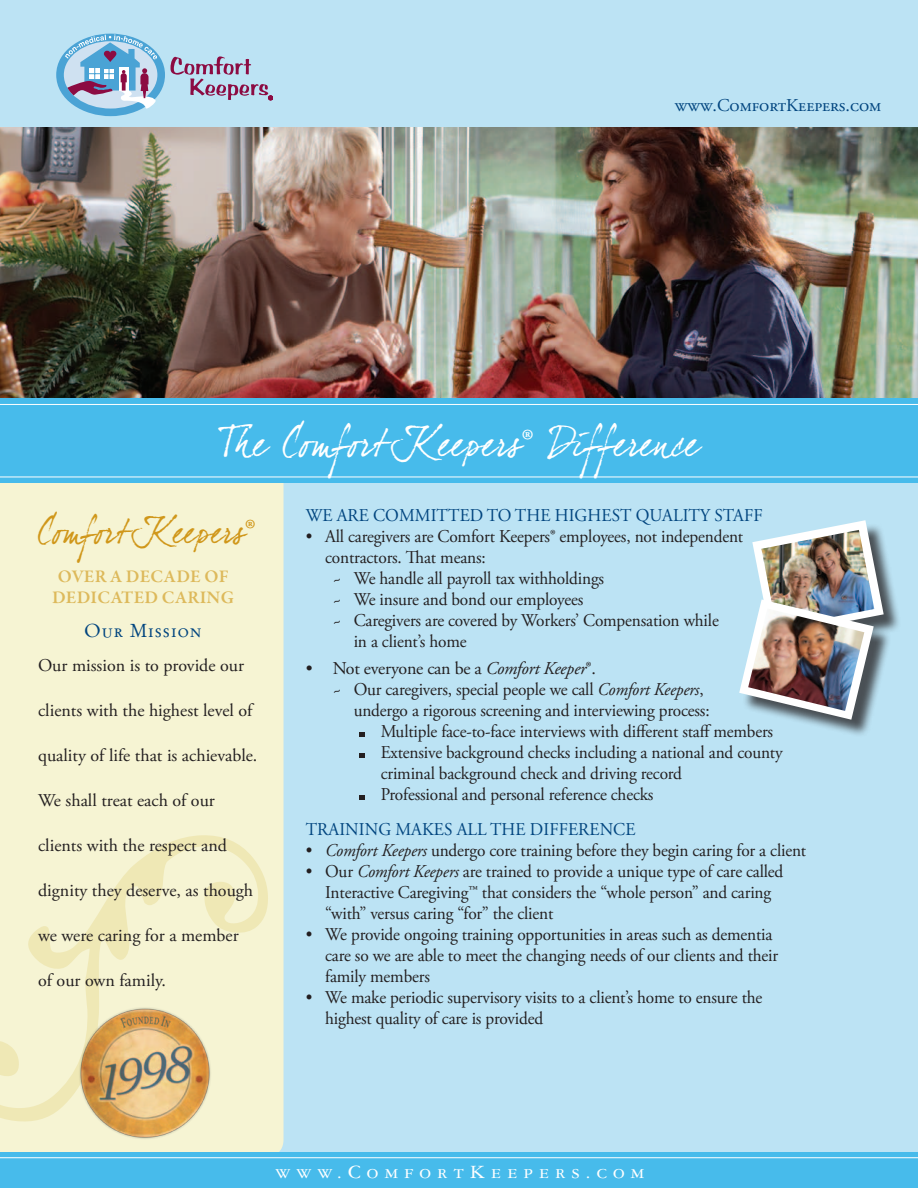
<style>
.page{position:relative;width:918px;height:1188px;background:#bce3f4}
.page>*{position:absolute;margin:0;border:0;box-sizing:border-box;transform-origin:0 0}
.t1{font:39px "Dear Joefour";letter-spacing:.015em;color:#fff;scale:.87 1}
.t2{font:34.5px "Dear Joefour";color:#d0971a;scale:.87 1}
.t3{font:19.95px "Garamond Three SC";letter-spacing:.28em;color:#fff;scale:1.05 1}
.t4{font:19.5px "Garamond No 2 SCT";letter-spacing:.05em;color:#01457f}
.t5{font:18px/21px "Adobe Garamond Pro";letter-spacing:-.01em;color:#231f20;scale:.96 1}
.t6{font:18px "Adobe Garamond Pro";letter-spacing:-.01em;color:#231f20}
.t7{font:18px "Adobe Garamond Pro";letter-spacing:.005em;color:#01457f;scale:.96 1}
.t8{font:600 18px/21px "Garamond Premr Pro";letter-spacing:.015em;color:#ddb95b;text-align:center}
.t9{font:18px "Adobe Garamond Pro";letter-spacing:.005em;color:#01457f}
.s1{font-family:"Adobe Garamond Pro"}
.s2{font-style:italic}
</style>
<div class="page">
<div style="left:0;top:483px;width:284px;height:669px;background:#f6f4d3"></div>
<svg style="left:0;top:835px;width:269px;height:288px;background:#f4f1cd"></svg>
<img style="left:0;top:128px;width:918px;height:271px">
<div style="left:56px;top:34px;width:109px;height:82px;background:#4aa3d5;border-radius:50%"></div>
<svg style="left:64px;top:34px;width:94px;height:77px"></svg>
<svg style="left:171px;top:56px;width:102px;height:44px"></svg>
<svg style="left:360px;top:732px;width:5px;height:5px"></svg>
<svg style="left:360px;top:753px;width:5px;height:5px"></svg>
<svg style="left:360px;top:795px;width:5px;height:5px"></svg>
<div style="left:0;top:399px;width:918px;height:84px;background:#47bbeb"></div>
<hr style="left:0;top:477px;width:918px;height:1px;background:#fff">
<hr style="left:0;top:404px;width:918px;height:1px;background:#fff">
<div style="left:755px;top:522px;width:146px;height:132px;background:#231f20;opacity:.75"></div>
<div style="left:741px;top:602px;width:150px;height:135px;background:#231f20;opacity:.75"></div>
<img style="left:739px;top:520px;width:145px;height:200px">
<img style="left:748px;top:609px;width:116px;height:102px">
<div style="left:0;top:1152px;width:918px;height:36px;background:#47bbeb"></div>
<hr style="left:0;top:1157px;width:918px;height:1px;background:#fff">
<img style="left:74px;top:1003px;width:141px;height:141px">
<p class="t9" style="left:675px;top:95px;width:208px">www.ComfortKeepers.com</p>
<h1 class="t1" style="left:219px;top:420px;width:553px">Th e Comfort Keepers<span class="s1">®</span> Difference</h1>
<h2 class="t2" style="left:38px;top:510px;width:252px">Comfort Keepers<span class="s1">®</span></h2>
<p class="t8" style="left:52px;top:566px;width:184px">OVER A DECADE OF<br>DEDICATED CARING</p>
<p class="t4" style="left:85px;top:620px;width:118px">Our Mission</p>
<p class="t6" style="left:38px;top:654px;width:207px">Our mission is to provide our</p>
<p class="t6" style="left:38px;top:699px;width:218px">clients with the highest level of</p>
<p class="t6" style="left:38px;top:744px;width:221px">quality of life that is achievable.</p>
<p class="t6" style="left:38px;top:789px;width:178px">We shall treat each of our</p>
<p class="t6" style="left:38px;top:834px;width:191px">clients with the respect and</p>
<p class="t6" style="left:38px;top:879px;width:217px">dignity they deserve, as though</p>
<p class="t6" style="left:38px;top:924px;width:202px">we were caring for a member</p>
<p class="t6" style="left:38px;top:969px;width:129px">of our own family.</p>
<p class="t7" style="left:306px;top:505px;width:478px">We Are Committed To the Highest Quality Staff</p>
<p class="t5" style="left:306px;top:527px;width:457px">• All caregivers are Comfort Keepers® employees, not independent</p>
<p class="t5" style="left:325px;top:548px;width:169px">contractors. That means:</p>
<p class="t5" style="left:333px;top:569px;width:284px">~ We handle all payroll tax withholdings</p>
<p class="t5" style="left:333px;top:590px;width:263px">~ We insure and bond our employees</p>
<p class="t5" style="left:333px;top:611px;width:404px">~ Caregivers are covered by Workers’ Compensation while</p>
<p class="t5" style="left:354px;top:632px;width:119px">in a client’s home</p>
<p class="t6" style="left:306px;top:658px;width:292px">• Not everyone can be a <span class="s2">Comfort Keeper</span>®.</p>
<p class="t5" style="left:333px;top:680px;width:388px">~ Our caregivers, special people we call <span class="s2">Comfort Keepers</span>,</p>
<p class="t5" style="left:354px;top:701px;width:372px">undergo a rigorous screening and interviewing process:</p>
<p class="t5" style="left:365px;top:722px;width:427px">Multiple face-to-face interviews with different staff members</p>
<p class="t5" style="left:365px;top:743px;width:437px">Extensive background checks including a national and county</p>
<p class="t5" style="left:381px;top:764px;width:315px">criminal background check and driving record</p>
<p class="t5" style="left:381px;top:785px;width:286px">Professional and personal reference checks</p>
<p class="t7" style="left:306px;top:818px;width:345px">Training Makes All the Difference</p>
<p class="t5" style="left:306px;top:840px;width:523px">• <span class="s2">Comfort Keepers</span> undergo core training before they begin caring for a client</p>
<p class="t5" style="left:325px;top:861px;width:479px;text-indent:-19px">• Our <span class="s2">Comfort Keepers</span> are trained to provide a unique type of care called<br>Interactive Caregiving™ that considers the “whole person” and caring “with” versus caring “for” the client</p>
<p class="t5" style="left:325px;top:924px;width:473px;text-indent:-19px">• We provide ongoing training opportunities in areas such as dementia care so we are able to meet the changing needs of our clients and their family members</p>
<p class="t5" style="left:325px;top:987px;width:457px;text-indent:-19px">• We make periodic supervisory visits to a client’s home to ensure the highest quality of care is provided</p>
<p class="t3" style="left:275px;top:1161px;width:353px">www.ComfortKeepers.com</p>
</div>
